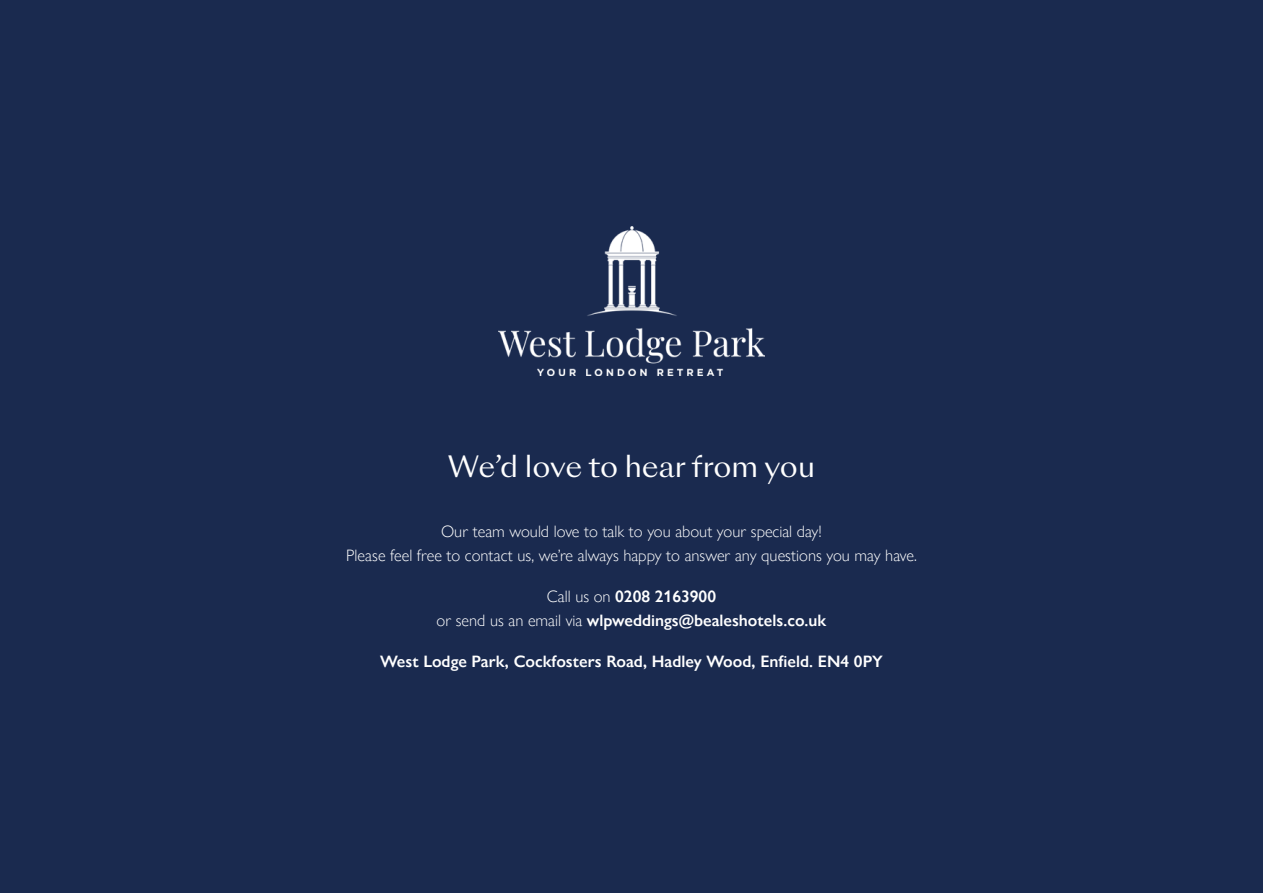
<style>
.page{position:relative;width:1263px;height:893px;background:#1a2a4f}
.page>*{position:absolute;margin:0;border:0;box-sizing:border-box;transform-origin:0 0}
.t1{font:28.5px "Sang Bleu Sunrise Trial";color:#fff}
.t2{font:600 16.5px/24px "Gill Sans Nova";color:#fff;text-align:center}
.t3{font:300 16.5px/24px "Gill Sans Nova";color:#fff;text-align:center}
.s1{font-weight:300}
</style>
<div class="page">
<img style="left:498px;top:226px;width:267px;height:149px">
<p class="t1" style="left:448px;top:447px;width:369px">We’d love to hear from you</p>
<p class="t3" style="left:346px;top:519px;width:572px">Our team would love to talk to you about your special day!<br>Please feel free to contact us, we’re always happy to answer any questions you may have.</p>
<p class="t2" style="left:437px;top:584px;width:391px"><span class="s1">Call us on</span> 0208 2163900<br><span class="s1">or send us an email via</span> wlpweddings@bealeshotels.co.uk</p>
<p class="t2" style="left:380px;top:649px;width:504px">West Lodge Park, Cockfosters Road, Hadley Wood, Enfield. EN4 0PY</p>
</div>
